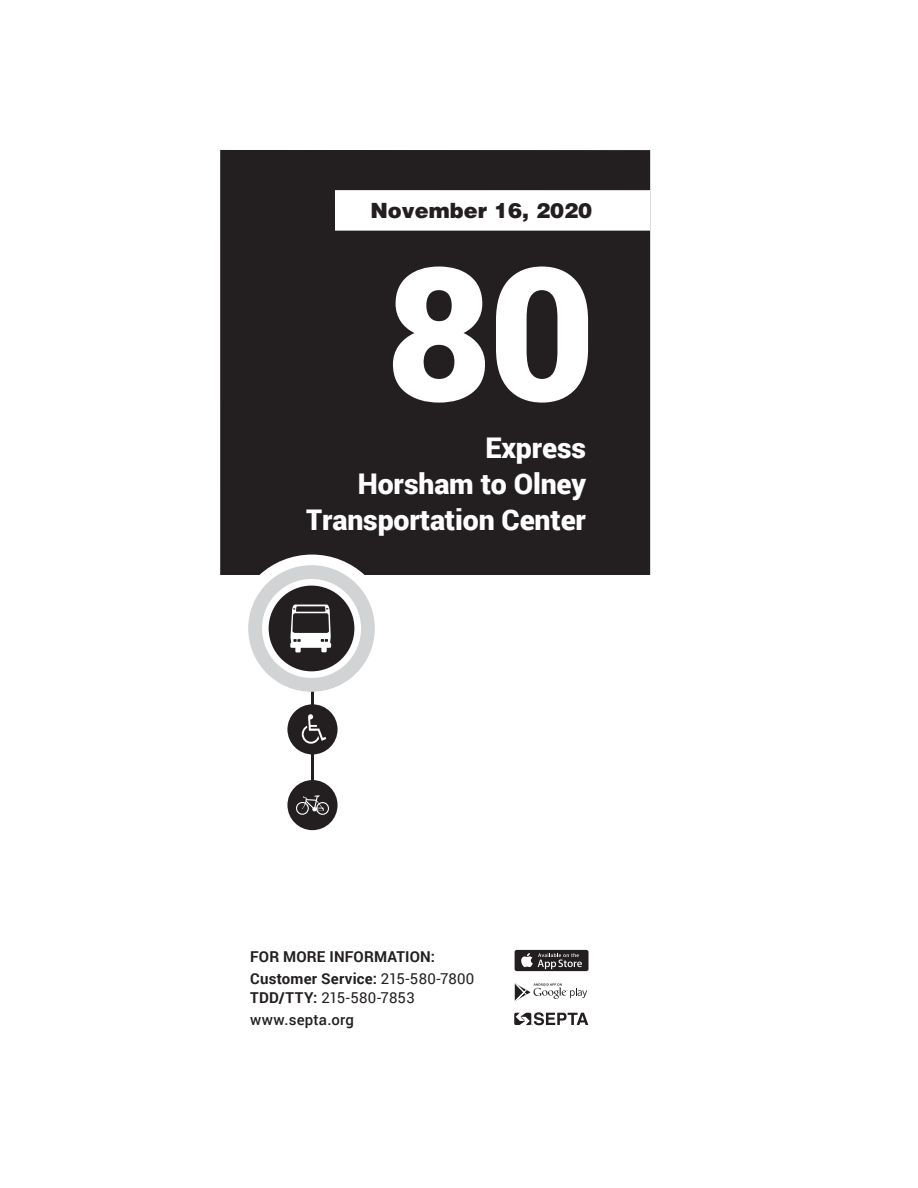
<style>
.page{position:relative;width:918px;height:1188px;background:#fff}
.page>*{position:absolute;margin:0;border:0;box-sizing:border-box;transform-origin:0 0}
.t1{font:900 186px "Roboto";color:#fff}
.t2{font:900 28.5px/36px "Roboto";letter-spacing:-.005em;color:#fff;text-align:right}
.t3{font:900 21px "Helvetica";color:#231f20}
.t4{font:700 15px/21.9px "Roboto";letter-spacing:.015em;color:#231f20}
.t5{font:500 15px/21.9px "Roboto";letter-spacing:.015em;color:#231f20}
.s1{font-weight:400}
.s2{font-weight:700}
</style>
<div class="page">
<div style="left:515px;top:950px;width:74px;height:21px;background:#231f20;border-radius:2px"></div>
<svg style="left:521px;top:953px;width:61px;height:16px"></svg>
<svg style="left:515px;top:983px;width:72px;height:18px"></svg>
<svg style="left:514px;top:1012px;width:74px;height:13px"></svg>
<hr style="left:311px;top:678px;width:3px;height:147px;background:#231f20">
<div style="left:287px;top:780px;width:51px;height:50px;background:#231f20;border-radius:50%"></div>
<svg style="left:296px;top:795px;width:33px;height:20px"></svg>
<div style="left:287px;top:704px;width:51px;height:50px;background:#231f20;border-radius:50%"></div>
<svg style="left:302px;top:714px;width:24px;height:30px"></svg>
<div style="left:220px;top:150px;width:430px;height:425px;background:#231f20"></div>
<div style="left:335px;top:190px;width:315px;height:41px;background:#fff"></div>
<div style="left:269px;top:586px;width:85px;height:85px;background:#231f20;border-radius:50%"></div>
<svg style="left:290px;top:605px;width:41px;height:47px"></svg>
<div style="left:248px;top:565px;width:127px;height:127px;border:14px solid #d1d3d4;border-radius:50%"></div>
<h3 class="t3" style="left:370px;top:197px;width:223px">November 16, 2020</h3>
<h1 class="t1" style="left:385px;top:203px;width:212px">80</h1>
<h2 class="t2" style="left:306px;top:428px;width:282px">Express<br>Horsham to Olney<br>Transportation Center</h2>
<p class="t4" style="left:250px;top:945px;width:226px">FOR MORE INFORMATION:<br>Customer Service: <span class="s1">215-580-7800</span></p>
<p class="t5" style="left:250px;top:986px;width:166px"><span class="s2">TDD/TTY:</span> <span class="s1">215-580-7853 </span>www.septa.org</p>
</div>
